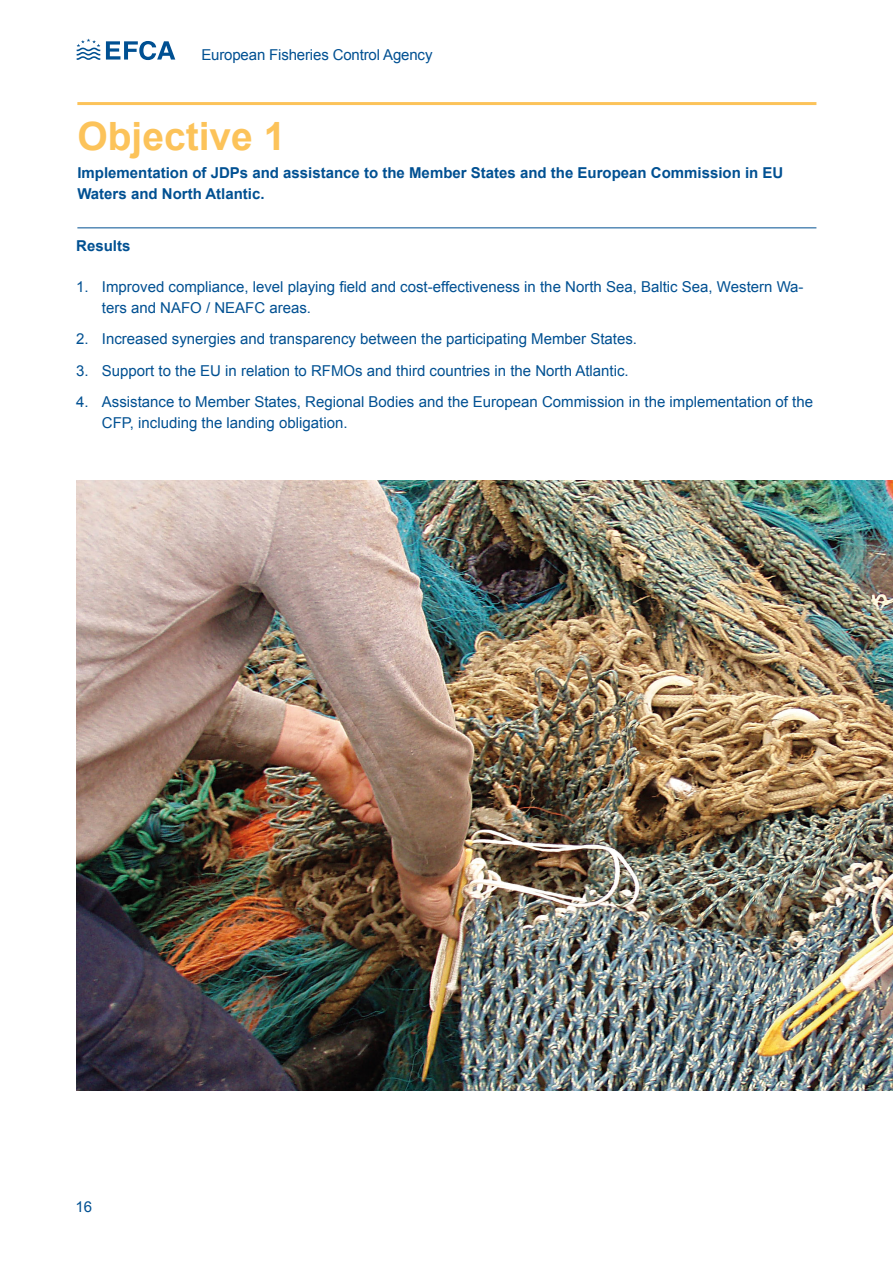
<style>
.page{position:relative;width:893px;height:1263px;background:#fff}
.page>*{position:absolute;margin:0;border:0;box-sizing:border-box;transform-origin:0 0}
.t1{font:700 39px "Arial";color:#fcc35a}
.t2{font:15px/21px "Arial";color:#005092}
.t3{font:700 15px/21px "Arial";color:#005092}
</style>
<div class="page">
<svg style="left:77px;top:39px;width:23px;height:21px"></svg>
<svg style="left:106px;top:41px;width:69px;height:19px"></svg>
<img style="left:76px;top:480px;width:817px;height:610px">
<hr style="left:77px;top:102px;width:739px;height:3px;background:#fcc35a">
<hr style="left:77px;top:227px;width:739px;height:1px;background:#005092">
<p class="t2" style="left:201px;top:44px;width:233px">European Fisheries Control Agency</p>
<h1 class="t1" style="left:77px;top:110px;width:210px">Objective 1</h1>
<p class="t3" style="left:77px;top:163px;width:708px">Implementation of JDPs and assistance to the Member States and the European Commission in EU<br>Waters and North Atlantic.</p>
<p class="t3" style="left:76px;top:236px;width:56px">Results</p>
<p class="t2" style="left:102px;top:276px;width:703px;text-indent:-26px">1. Improved compliance, level playing field and cost-effectiveness in the North Sea, Baltic Sea, Western Wa&shy;ters and NAFO / NEAFC areas.</p>
<p class="t2" style="left:76px;top:329px;width:562px">2. Increased synergies and transparency between the participating Member States.</p>
<p class="t2" style="left:76px;top:360px;width:554px">3. Support to the EU in relation to RFMOs and third countries in the North Atlantic.</p>
<p class="t2" style="left:102px;top:392px;width:713px;text-indent:-26px">4. Assistance to Member States, Regional Bodies and the European Commission in the implementation of the<br>CFP, including the landing obligation.</p>
<p class="t2" style="left:75px;top:1196px;width:18px">16</p>
</div>
